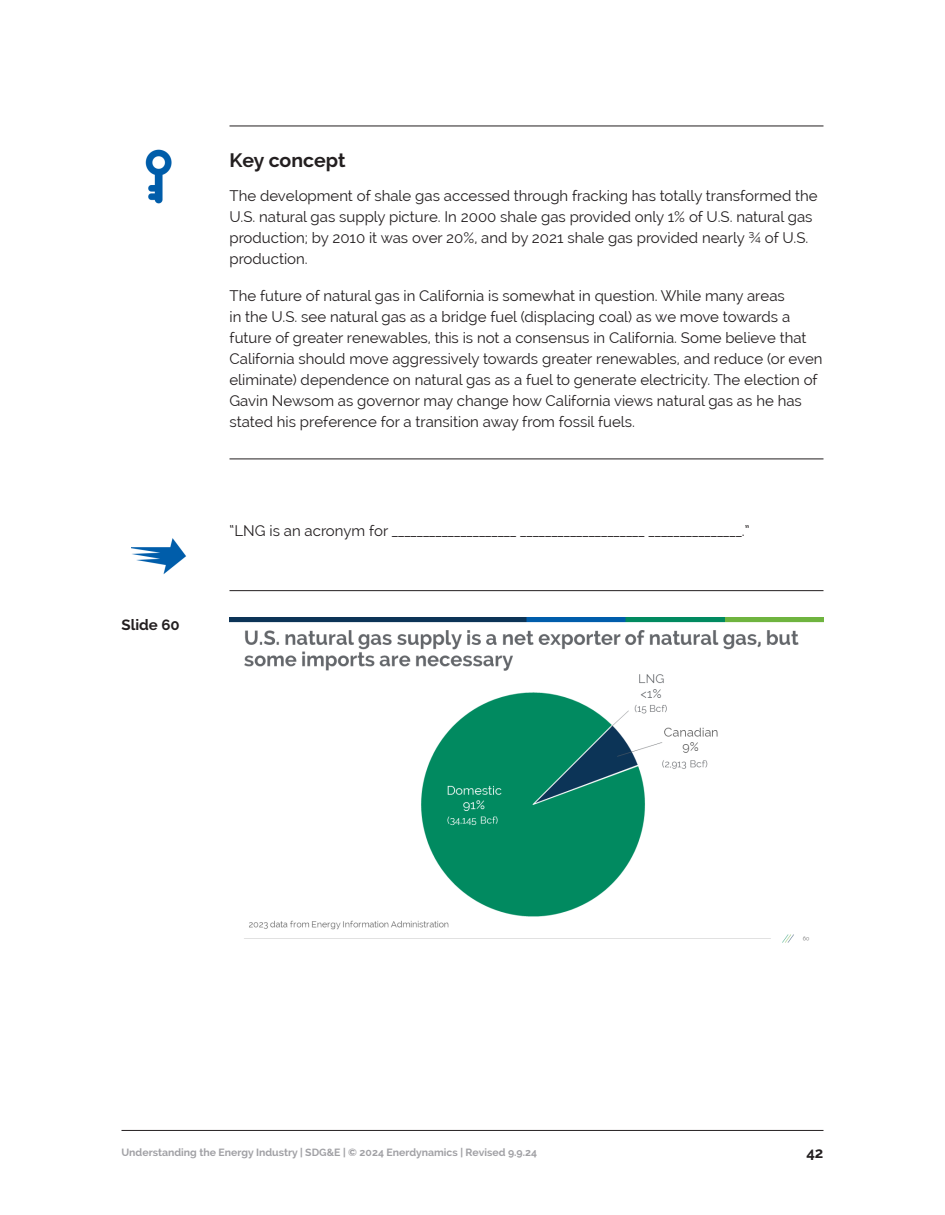
<style>
.page{position:relative;width:945px;height:1215px;background:#fff}
.page>*{position:absolute;margin:0;border:0;box-sizing:border-box;transform-origin:0 0}
.Content_Titles{font:700 19.5px "Raleway";color:#231f20}
.text{font:15px/21px "Raleway";color:#231f20}
.text_not_intended_or_bold{font:15px "Raleway";color:#231f20}
.t1{font:700 15px "Raleway";color:#231f20}
.t2{font:700 10.5px "Raleway";color:#a1a1a5}
</style>
<div class="page">
<hr style="left:122px;top:1130px;width:702px;height:1px;background:#231f20">
<hr style="left:230px;top:126px;width:594px;height:1px;background:#231f20">
<hr style="left:230px;top:459px;width:594px;height:1px;background:#231f20">
<hr style="left:230px;top:590px;width:594px;height:1px;background:#231f20">
<img style="left:230px;top:618px;width:594px;height:325px">
<img style="left:145px;top:149px;width:27px;height:55px">
<img style="left:131px;top:538px;width:56px;height:37px">
<p class="Content_Titles" style="left:230px;top:149px;width:118px">Key concept</p>
<p class="text" style="left:230px;top:185px;width:590px">The development of shale gas accessed through fracking has totally transformed the U.S. natural gas supply picture. In 2000 shale gas provided only 1% of U.S. natural gas production; by 2010 it was over 20%, and by 2021 shale gas provided nearly ¾ of U.S. production.</p>
<p class="text" style="left:230px;top:285px;width:595px">The future of natural gas in California is somewhat in question. While many areas<br>in the U.S. see natural gas as a bridge fuel (displacing coal) as we move towards a future of greater renewables, this is not a consensus in California. Some believe that California should move aggressively towards greater renewables, and reduce (or even eliminate) dependence on natural gas as a fuel to generate electricity. The election of Gavin Newsom as governor may change how California views natural gas as he has stated his preference for a transition away from fossil fuels.</p>
<p class="t1" style="left:122px;top:616px;width:60px">Slide 60</p>
<p class="text_not_intended_or_bold" style="left:230px;top:522px;width:522px">“LNG is an acronym for ____________________ ____________________ _______________.”</p>
<p class="t2" style="left:122px;top:1146px;width:417px">Understanding the Energy Industry | SDG&amp;E | © 2024 Enerdynamics | Revised 9.9.24</p>
<p class="t1" style="left:806px;top:1145px;width:19px">42</p>
</div>
